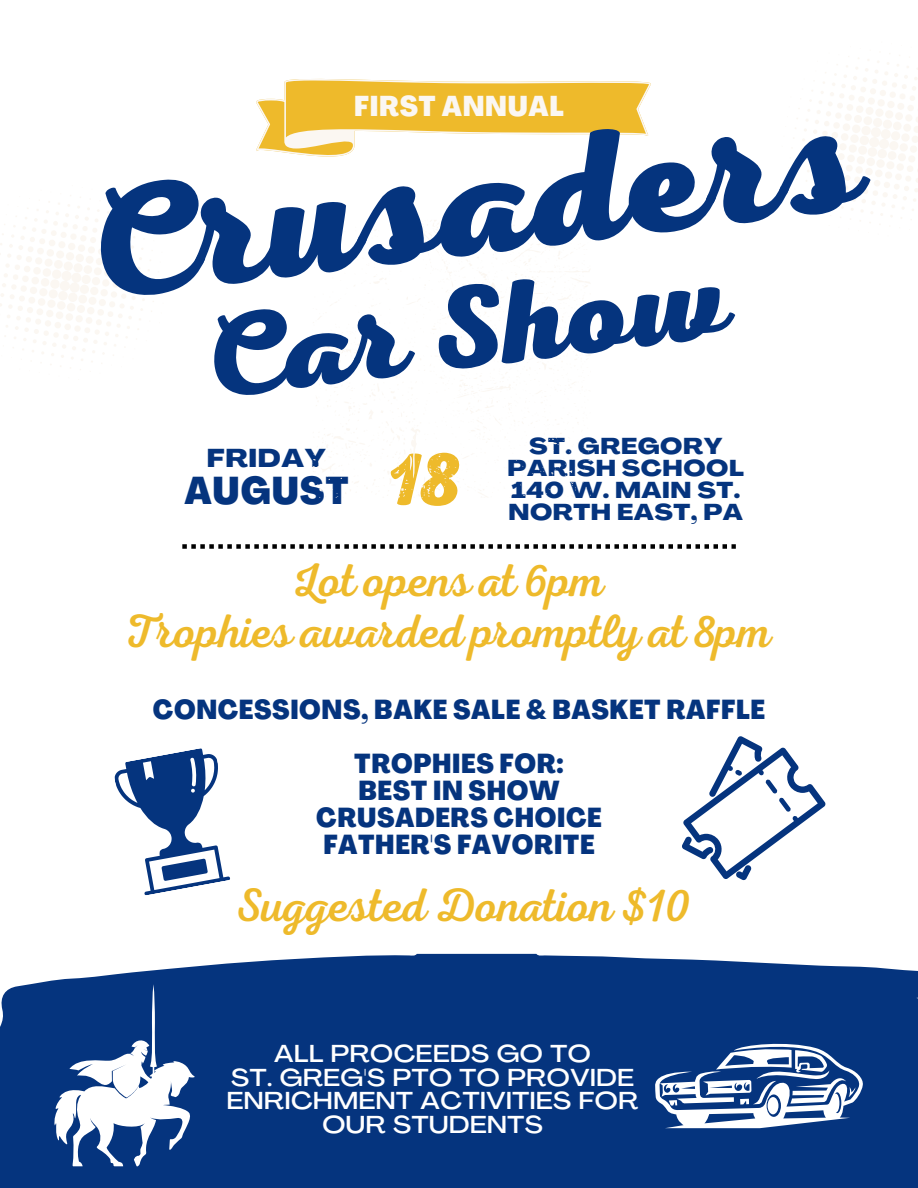
<style>
.page{position:relative;width:918px;height:1188px;background:#fff}
.page>*{position:absolute;margin:0;border:0;box-sizing:border-box;transform-origin:0 0}
.t1{font:157.65px "RTL Adam Script Heavy";color:#05347e}
.t2{font:117.15px "RTL Adam Script Heavy";color:#05347e}
.t3{font:76.2px "RTL Adam Script Heavy";color:#eeba2b}
.t4{font:47.4px "RTL Adam Script Regular";letter-spacing:-.02em;color:#eeba2b}
.t5{font:800 condensed 38.1px "Agrandir";letter-spacing:.025em;color:#05347e}
.t6{font:800 condensed 28.2px "Agrandir";letter-spacing:.025em;color:#fbf7f2}
.t7{font:800 condensed 27px "Agrandir";letter-spacing:.025em;color:#05347e}
.t8{font:800 expanded 25.35px "Agrandir";letter-spacing:.025em;color:#05347e}
.t9{font:500 expanded 24.15px/23.7px "Agrandir";letter-spacing:.025em;color:#fff;text-align:center}
.t10{font:800 expanded 22.5px/22.2px "Agrandir";letter-spacing:.025em;color:#05347e;text-align:center}
</style>
<div class="page">
<div style="left:0;top:954px;width:918px;height:234px;background:#05347e"></div>
<svg style="left:182px;top:544px;width:554px;height:5px"></svg>
<svg style="left:793px;top:53px;width:125px;height:172px"></svg>
<svg style="left:0;top:195px;width:157px;height:175px"></svg>
<svg style="left:313px;top:220px;width:277px;height:277px"></svg>
<svg style="left:114px;top:748px;width:116px;height:147px"></svg>
<svg style="left:54px;top:984px;width:141px;height:182px"></svg>
<svg style="left:654px;top:1041px;width:210px;height:87px"></svg>
<svg style="left:682px;top:736px;width:144px;height:144px"></svg>
<svg style="left:256px;top:79px;width:395px;height:78px"></svg>
<p class="t6" style="left:354px;top:95px;width:211px">FIRST ANNUAL</p>
<p class="t1" style="left:68px;top:160px;width:787px;rotate:-7deg">Crusaders</p>
<p class="t2" style="left:190px;top:295px;width:534px;rotate:-7deg">Car Show</p>
<p class="t8" style="left:207px;top:448px;width:120px">FRIDAY</p>
<p class="t5" style="left:184px;top:476px;width:166px">AUGUST</p>
<p class="t3" style="left:386px;top:436px;width:77px">18</p>
<p class="t10" style="left:508px;top:437px;width:238px">ST. GREGORY<br>PARISH SCHOOL</p>
<p class="t10" style="left:511px;top:481px;width:231px">140 W. MAIN ST.</p>
<p class="t10" style="left:508px;top:504px;width:236px">NORTH EAST, PA</p>
<p class="t4" style="left:292px;top:553px;width:314px">Lot opens at 6pm</p>
<p class="t4" style="left:124px;top:605px;width:649px">Trophies awarded promptly at 8pm</p>
<p class="t7" style="left:153px;top:699px;width:614px">CONCESSIONS, BAKE SALE &amp; BASKET RAFFLE</p>
<p class="t7" style="left:354px;top:753px;width:211px">TROPHIES FOR:</p>
<p class="t7" style="left:358px;top:780px;width:203px">BEST IN SHOW</p>
<p class="t7" style="left:316px;top:807px;width:287px">CRUSADERS CHOICE</p>
<p class="t7" style="left:323px;top:834px;width:273px">FATHER'S FAVORITE</p>
<p class="t4" style="left:234px;top:878px;width:457px">Suggested Donation $10</p>
<p class="t9" style="left:274px;top:1044px;width:318px">ALL PROCEEDS GO TO</p>
<p class="t9" style="left:227px;top:1068px;width:413px">ST. GREG'S PTO TO PROVIDE<br>ENRICHMENT ACTIVITIES FOR<br>OUR STUDENTS</p>
</div>
